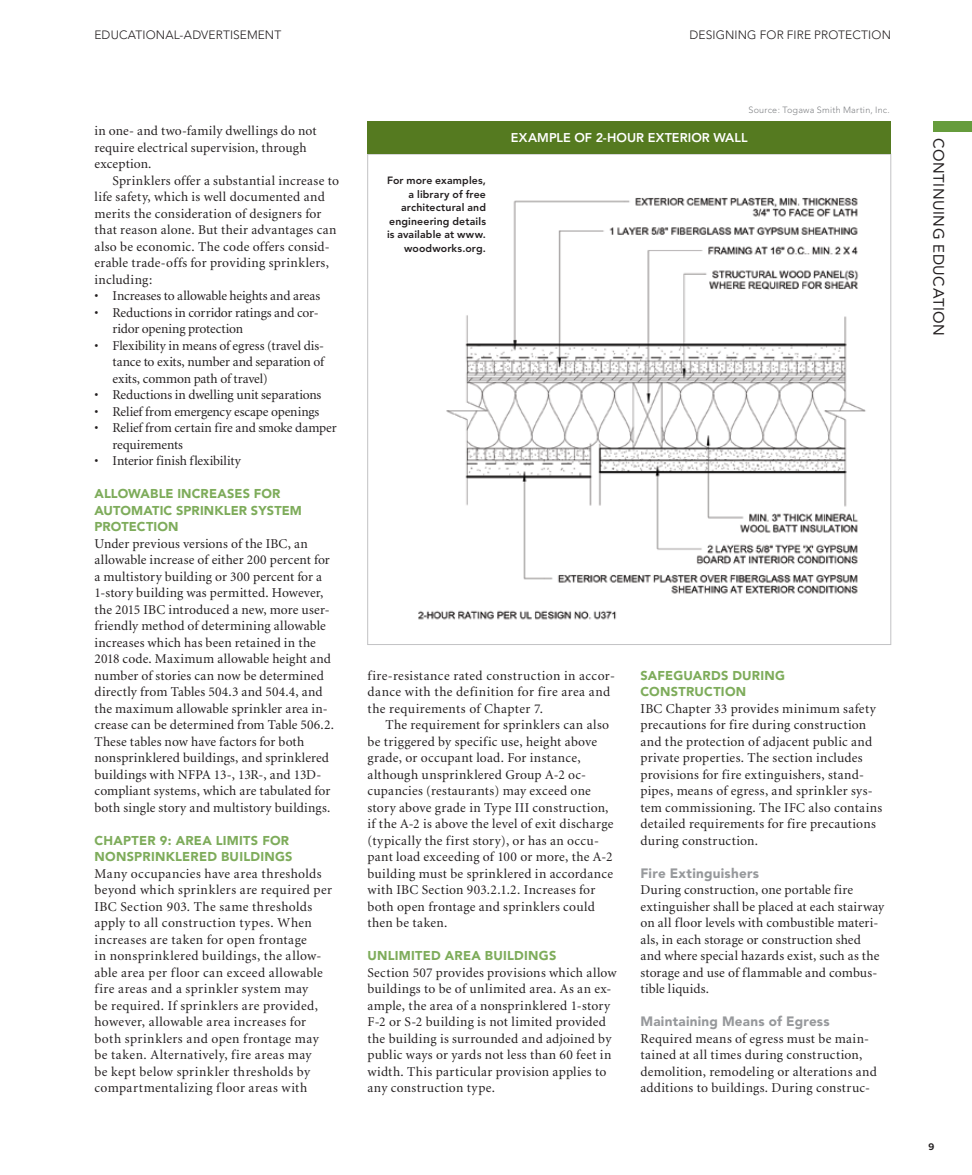
<style>
.page{position:relative;width:972px;height:1175px;background:#fff}
.page>*{position:absolute;margin:0;border:0;box-sizing:border-box;transform-origin:0 0}
.t1{font:15px "Avenir";letter-spacing:.035em;color:#231f20}
.t2{font:13.5px/16.5px "Minion";letter-spacing:.02em;color:#231f20}
.t3{font:13.5px/16.5px "Minion";letter-spacing:-.01em;color:#231f20}
.t4{font:13.5px "Minion";letter-spacing:-.005em;color:#231f20}
.t5{font:13.5px/16.5px "Minion";letter-spacing:-.015em;color:#231f20}
.t6{font:900 13.5px "Avenir";letter-spacing:.015em;color:#97999c}
.t7{font:900 12.75px/16.5px "Avenir";letter-spacing:.02em;color:#7eac5b}
.t8{font:800 12.6px "Avenir";letter-spacing:.005em;color:#fff}
.t9{font:300 12px "Avenir";letter-spacing:.01em;color:#231f20}
.t10{font:800 10.5px/13.5px "Avenir";letter-spacing:.015em;color:#231f20;text-align:right}
.t11{font:300 9px "Avenir";letter-spacing:.025em;color:#808285}
.t12{font:700 9px "Benton Sans";color:#231f20}
</style>
<div class="page">
<div style="left:933px;top:122px;width:39px;height:10px;background:#669c3c"></div>
<img style="left:418px;top:198px;width:448px;height:422px">
<div style="left:368px;top:122px;width:523px;height:32px;background:#557a20"></div>
<div style="left:387px;top:176px;width:99px;height:78px;background:#fff"></div>
<p class="t9" style="left:94px;top:28px;width:188px">EDUCATIONAL-ADVERTISEMENT</p>
<p class="t9" style="left:689px;top:28px;width:203px">DESIGNING FOR FIRE PROTECTION</p>
<p class="t2" style="left:94px;top:123px;width:224px">in one- and two-family dwellings do not require electrical supervision, through exception.</p>
<p class="t2" style="left:94px;top:172px;width:246px;text-indent:18px">Sprinklers offer a substantial increase to life safety, which is well documented and merits the consideration of designers for that reason alone. But their advantages can also be economic. The code offers consid&shy;erable trade-offs for providing sprinklers, including:</p>
<p class="t3" style="left:94px;top:288px;width:227px">• Increases to allowable heights and areas</p>
<p class="t5" style="left:112px;top:304px;width:208px;text-indent:-18px">• Reductions in corridor ratings and cor&shy;ridor opening protection</p>
<p class="t2" style="left:112px;top:337px;width:213px;text-align:justify;text-indent:-18px">• Flexibility in means of egress (travel dis&shy;tance to exits, number and separation of exits, common path of travel)</p>
<p class="t4" style="left:94px;top:388px;width:228px">• Reductions in dwelling unit separations</p>
<p class="t3" style="left:94px;top:403px;width:226px">• Relief from emergency escape openings</p>
<p class="t3" style="left:112px;top:420px;width:226px;text-indent:-18px">• Relief from certain fire and smoke damper requirements</p>
<p class="t4" style="left:94px;top:454px;width:148px">• Interior finish flexibility</p>
<p class="t7" style="left:94px;top:485px;width:209px">ALLOWABLE INCREASES FOR<br>AUTOMATIC SPRINKLER SYSTEM<br>PROTECTION</p>
<p class="t2" style="left:94px;top:535px;width:241px">Under previous versions of the IBC, an allowable increase of either 200 percent for a multistory building or 300 percent for a 1-story building was permitted. However, the 2015 IBC introduced a new, more user&shy;friendly method of determining allowable increases which has been retained in the 2018 code. Maximum allowable height and number of stories can now be determined directly from Tables 504.3 and 504.4, and the maximum allowable sprinkler area in&shy;crease can be determined from Table 506.2.<br>These tables now have factors for both nonsprinklered buildings, and sprinklered buildings with NFPA 13-, 13R-, and 13D&shy;compliant systems, which are tabulated for both single story and multistory buildings.</p>
<p class="t7" style="left:94px;top:832px;width:200px">CHAPTER 9: AREA LIMITS FOR<br>NONSPRINKLERED BUILDINGS</p>
<p class="t2" style="left:94px;top:865px;width:239px">Many occupancies have area thresholds beyond which sprinklers are required per IBC Section 903. The same thresholds apply to all construction types. When increases are taken for open frontage<br>in nonsprinklered buildings, the allow&shy;able area per floor can exceed allowable fire areas and a sprinkler system may<br>be required. If sprinklers are provided, however, allowable area increases for both sprinklers and open frontage may be taken. Alternatively, fire areas may<br>be kept below sprinkler thresholds by compartmentalizing floor areas with</p>
<p class="t11" style="left:748px;top:105px;width:143px">Source: Togawa Smith Martin, Inc.</p>
<p class="t10" style="left:387px;top:174px;width:101px">For more examples, a library of free architectural and engineering details is available at www. woodworks.org.</p>
<p class="t8" style="left:511px;top:130px;width:238px">EXAMPLE OF 2-HOUR EXTERIOR WALL</p>
<p class="t2" style="left:367px;top:667px;width:249px">fire-resistance rated construction in accor&shy;dance with the definition for fire area and the requirements of Chapter 7.</p>
<p class="t2" style="left:367px;top:717px;width:247px;text-indent:18px">The requirement for sprinklers can also be triggered by specific use, height above grade, or occupant load. For instance, although unsprinklered Group A-2 oc&shy;cupancies (restaurants) may exceed one story above grade in Type III construction, if the A-2 is above the level of exit discharge (typically the first story), or has an occu&shy;pant load exceeding of 100 or more, the A-2 building must be sprinklered in accordance with IBC Section 903.2.1.2. Increases for both open frontage and sprinklers could then be taken.</p>
<p class="t7" style="left:368px;top:947px;width:190px">UNLIMITED AREA BUILDINGS</p>
<p class="t2" style="left:368px;top:964px;width:251px">Section 507 provides provisions which allow buildings to be of unlimited area. As an ex&shy;ample, the area of a nonsprinklered 1-story F-2 or S-2 building is not limited provided the building is surrounded and adjoined by public ways or yards not less than 60 feet in width. This particular provision applies to any construction type.</p>
<p class="t7" style="left:640px;top:667px;width:146px">SAFEGUARDS DURING<br>CONSTRUCTION</p>
<p class="t2" style="left:640px;top:700px;width:243px">IBC Chapter 33 provides minimum safety precautions for fire during construction and the protection of adjacent public and private properties. The section includes provisions for fire extinguishers, stand&shy;pipes, means of egress, and sprinkler sys&shy;tem commissioning. The IFC also contains detailed requirements for fire precautions during construction.</p>
<p class="t6" style="left:640px;top:865px;width:120px">Fire Extinguishers</p>
<p class="t2" style="left:640px;top:882px;width:245px">During construction, one portable fire extinguisher shall be placed at each stairway on all floor levels with combustible materi&shy;als, in each storage or construction shed and where special hazards exist, such as the storage and use of flammable and combus&shy;tible liquids.</p>
<p class="t6" style="left:640px;top:1013px;width:191px">Maintaining Means of Egress</p>
<p class="t2" style="left:640px;top:1030px;width:238px">Required means of egress must be main&shy;tained at all times during construction, demolition, remodeling or alterations and additions to buildings. During construc-</p>
<p class="t1" style="left:947px;top:138px;width:199px;rotate:90deg">CONTINUING EDUCATION</p>
<p class="t12" style="left:929px;top:1141px;width:7px">9</p>
</div>
